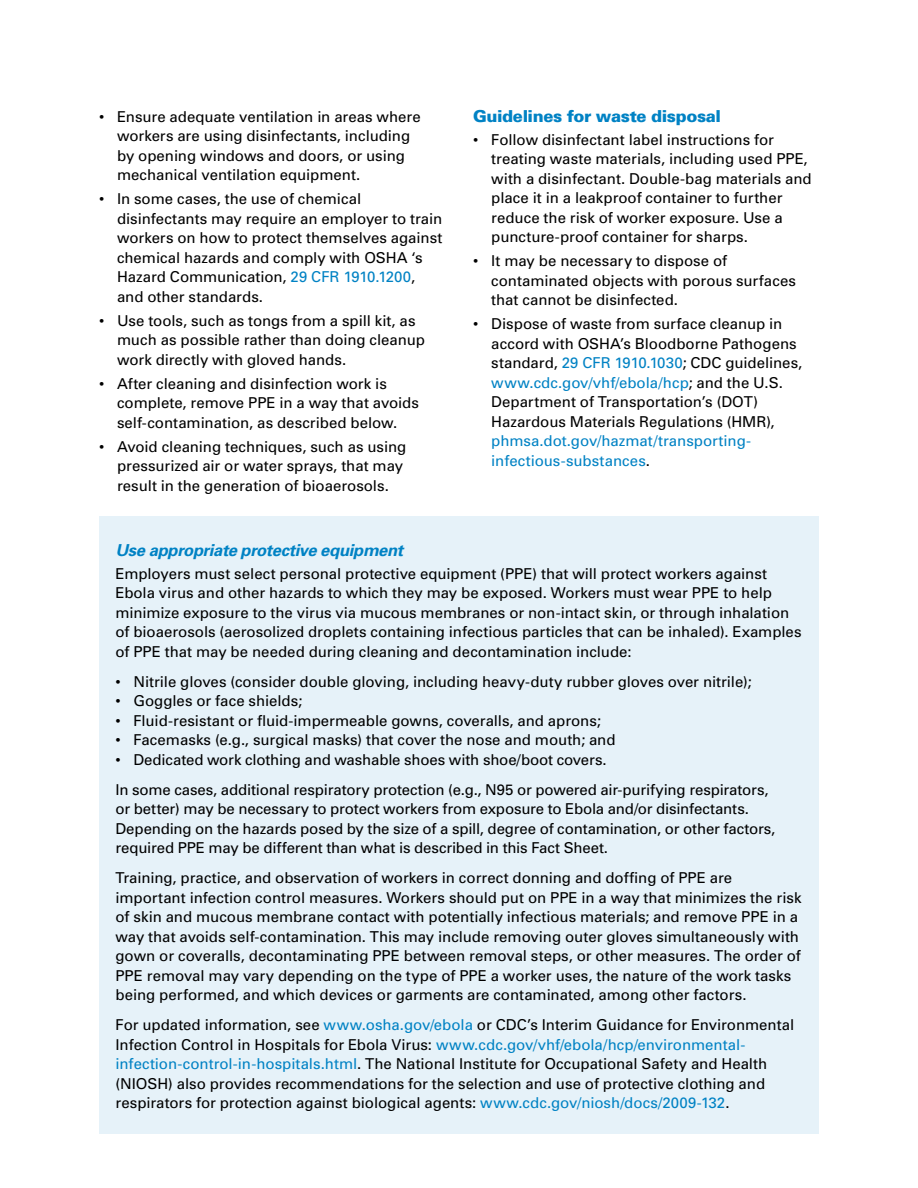
<style>
.page{position:relative;width:918px;height:1188px;background:#fff}
.page>*{position:absolute;margin:0;border:0;box-sizing:border-box;transform-origin:0 0}
.Sub-Subhead{font:italic 700 16.5px "Univers";letter-spacing:-.02em;color:#0082c4}
.Subhead{font:900 16.5px "Univers";letter-spacing:-.025em;color:#0082c4}
.Bodytext{font:15px/19.5px "Univers";letter-spacing:-.005em;color:#000}
.Bullet{font:15px/19.5px "Univers";color:#000}
.Bullet_with_space_af{font:15px/19.5px "Univers";letter-spacing:-.005em;color:#000}
.s1{color:#0082c4}
</style>
<div class="page">
<div style="left:99px;top:517px;width:720px;height:617px;background:#e6f2f9"></div>
<p class="Bullet" style="left:117px;top:106px;width:305px;text-indent:-18px">• Ensure adequate ventilation in areas where workers are using disinfectants, including by opening windows and doors, or using mechanical ventilation equipment.</p>
<p class="Bullet" style="left:117px;top:189px;width:327px;text-indent:-18px">• In some cases, the use of chemical disinfectants may require an employer to train workers on how to protect themselves against chemical hazards and comply with OSHA ‘s Hazard Communication, <span class="s1">29 CFR 1910.1200</span>, and other standards.</p>
<p class="Bullet" style="left:117px;top:310px;width:310px;text-indent:-18px">• Use tools, such as tongs from a spill kit, as much as possible rather than doing cleanup work directly with gloved hands.</p>
<p class="Bullet" style="left:117px;top:373px;width:304px;text-indent:-18px">• After cleaning and disinfection work is complete, remove PPE in a way that avoids self-contamination, as described below.</p>
<p class="Bullet_with_space_af" style="left:117px;top:436px;width:291px;text-indent:-18px">• Avoid cleaning techniques, such as using pressurized air or water sprays, that may result in the generation of bioaerosols.</p>
<p class="Subhead" style="left:473px;top:106px;width:249px">Guidelines for waste disposal</p>
<p class="Bullet" style="left:491px;top:130px;width:322px;text-indent:-18px">• Follow disinfectant label instructions for treating waste materials, including used PPE, with a disinfectant. Double-bag materials and place it in a leakproof container to further reduce the risk of worker exposure. Use a puncture-proof container for sharps.</p>
<p class="Bullet" style="left:491px;top:251px;width:306px;text-indent:-18px">• It may be necessary to dispose of contaminated objects with porous surfaces that cannot be disinfected.</p>
<p class="Bullet_with_space_af" style="left:491px;top:314px;width:313px;text-indent:-18px">• Dispose of waste from surface cleanup in accord with OSHA’s Bloodborne Pathogens standard, <span class="s1">29 CFR 1910.1030</span>; CDC guidelines, <span class="s1">www.cdc.gov/vhf/ebola/hcp</span>; and the U.S.<br>Department of Transportation’s (DOT)<br>Hazardous Materials Regulations (HMR), <span class="s1">phmsa.dot.gov/hazmat/transporting&shy;infectious-substances</span>.</p>
<p class="Sub-Subhead" style="left:116px;top:540px;width:289px">Use appropriate protective equipment</p>
<p class="Bodytext" style="left:116px;top:563px;width:688px">Employers must select personal protective equipment (PPE) that will protect workers against Ebola virus and other hazards to which they may be exposed. Workers must wear PPE to help minimize exposure to the virus via mucous membranes or non-intact skin, or through inhalation of bioaerosols (aerosolized droplets containing infectious particles that can be inhaled). Examples of PPE that may be needed during cleaning and decontamination include:</p>
<p class="Bullet" style="left:116px;top:671px;width:638px">• Nitrile gloves (consider double gloving, including heavy-duty rubber gloves over nitrile);</p>
<p class="Bullet" style="left:116px;top:691px;width:188px">• Goggles or face shields;</p>
<p class="Bullet" style="left:116px;top:710px;width:487px">• Fluid-resistant or fluid-impermeable gowns, coveralls, and aprons;</p>
<p class="Bullet" style="left:116px;top:730px;width:502px">• Facemasks (e.g., surgical masks) that cover the nose and mouth; and</p>
<p class="Bullet_with_space_af" style="left:116px;top:749px;width:493px">• Dedicated work clothing and washable shoes with shoe/boot covers.</p>
<p class="Bodytext" style="left:116px;top:779px;width:661px">In some cases, additional respiratory protection (e.g., N95 or powered air-purifying respirators, or better) may be necessary to protect workers from exposure to Ebola and/or disinfectants.<br>Depending on the hazards posed by the size of a spill, degree of contamination, or other factors, required PPE may be different than what is described in this Fact Sheet.</p>
<p class="Bodytext" style="left:116px;top:868px;width:688px">Training, practice, and observation of workers in correct donning and doffing of PPE are important infection control measures. Workers should put on PPE in a way that minimizes the risk of skin and mucous membrane contact with potentially infectious materials; and remove PPE in a way that avoids self-contamination. This may include removing outer gloves simultaneously with gown or coveralls, decontaminating PPE between removal steps, or other measures. The order of PPE removal may vary depending on the type of PPE a worker uses, the nature of the work tasks being performed, and which devices or garments are contaminated, among other factors.</p>
<p class="Bodytext" style="left:116px;top:1015px;width:680px">For updated information, see <span class="s1">www.osha.gov/ebola</span> or CDC’s Interim Guidance for Environmental Infection Control in Hospitals for Ebola Virus: <span class="s1">www.cdc.gov/vhf/ebola/hcp/environmental&shy;infection-control-in-hospitals.html</span>. The National Institute for Occupational Safety and Health (NIOSH) also provides recommendations for the selection and use of protective clothing and respirators for protection against biological agents: <span class="s1">www.cdc.gov/niosh/docs/2009-132</span>.</p>
</div>
